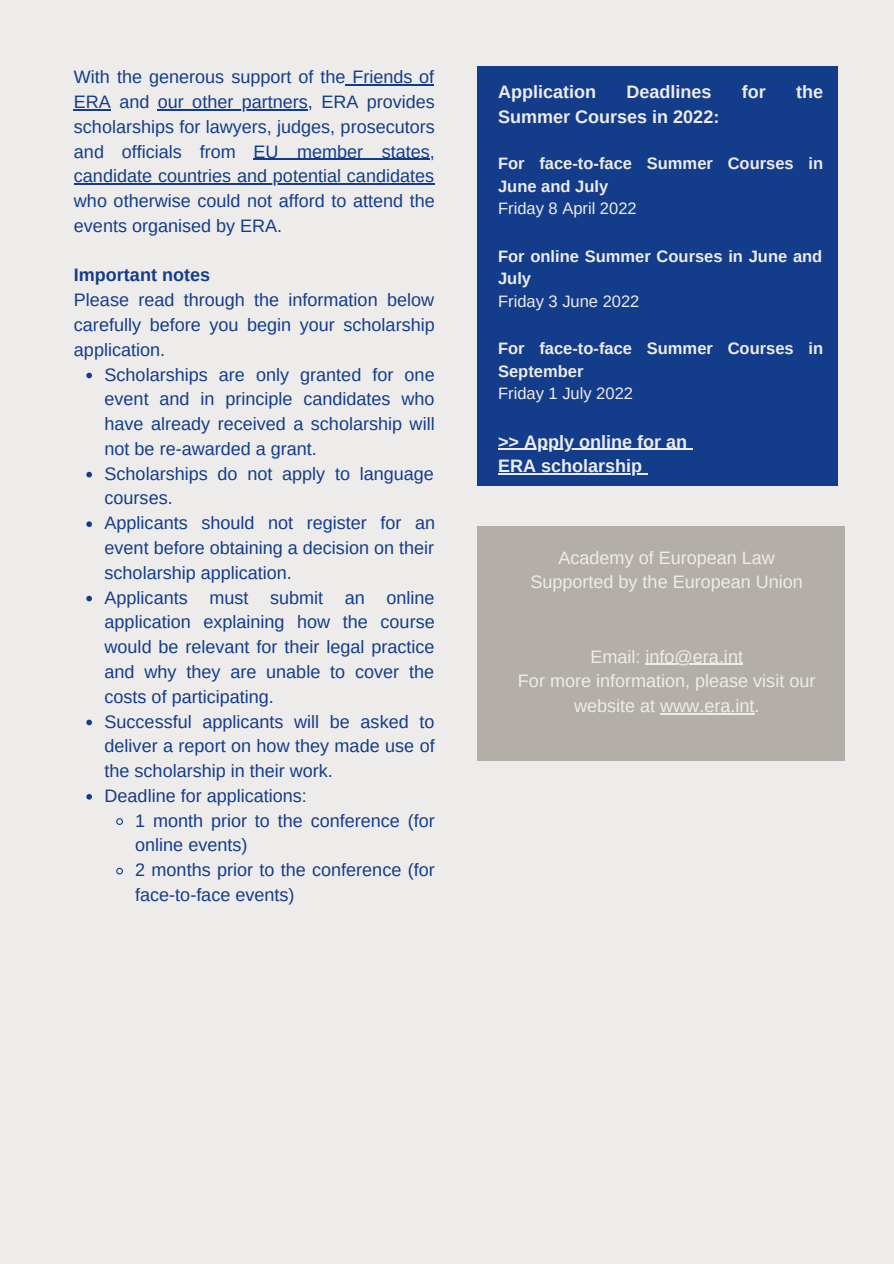
<style>
.page{position:relative;width:894px;height:1264px;background:#fff}
.page>*{position:absolute;margin:0;border:0;box-sizing:border-box;transform-origin:0 0}
.t1{font:18px/24.8px "Arimo";color:#133c8b;text-align:justify}
.t2{font:18px/24.8px "Arimo";color:#eeecea;text-align:center}
.t3{font:700 18px "Arimo";color:#eeecea}
.t4{font:700 18px "Arimo";color:#133c8b}
.t5{font:700 16.5px/22.5px "Arimo";color:#eeecea}
.t6{font:16.5px "Arimo";color:#eeecea}
</style>
<div class="page">
<div style="left:0;top:0;width:893px;height:1263px;background:#eeecea"></div>
<div style="left:476px;top:67px;width:361px;height:419px;background:#133c8b"></div>
<div style="left:476px;top:527px;width:368px;height:234px;background:#b4aea8"></div>
<svg style="left:86px;top:373px;width:6px;height:5px"></svg>
<svg style="left:86px;top:472px;width:6px;height:5px"></svg>
<svg style="left:86px;top:521px;width:6px;height:6px"></svg>
<svg style="left:86px;top:595px;width:6px;height:6px"></svg>
<svg style="left:86px;top:719px;width:6px;height:6px"></svg>
<svg style="left:86px;top:794px;width:6px;height:5px"></svg>
<svg style="left:116px;top:818px;width:7px;height:7px"></svg>
<svg style="left:116px;top:867px;width:7px;height:8px"></svg>
<hr style="left:345px;top:84px;width:89px;height:1px;background:#133c8b">
<hr style="left:74px;top:109px;width:37px;height:1px;background:#133c8b">
<hr style="left:158px;top:109px;width:150px;height:1px;background:#133c8b">
<hr style="left:253px;top:159px;width:177px;height:1px;background:#133c8b">
<hr style="left:74px;top:183px;width:360px;height:1px;background:#133c8b">
<hr style="left:498px;top:448px;width:189px;height:2px;background:#eeecea">
<hr style="left:498px;top:473px;width:144px;height:1px;background:#eeecea">
<hr style="left:645px;top:663px;width:97px;height:2px;background:#eeecea">
<hr style="left:660px;top:713px;width:94px;height:1px;background:#eeecea">
<p class="t1" style="left:74px;top:65px;width:362px">With the generous support of the Friends of ERA and our other partners, ERA provides scholarships for lawyers, judges, prosecutors and officials from EU member states, candidate countries and potential candidates who otherwise could not afford to attend the events organised by ERA.</p>
<p class="t4" style="left:74px;top:265px;width:137px">Important notes</p>
<p class="t1" style="left:74px;top:287px;width:362px">Please read through the information below carefully before you begin your scholarship application.</p>
<p class="t1" style="left:105px;top:362px;width:331px">Scholarships are only granted for one event and in principle candidates who have already received a scholarship will not be re-awarded a grant.</p>
<p class="t1" style="left:105px;top:461px;width:331px">Scholarships do not apply to language courses.</p>
<p class="t1" style="left:105px;top:510px;width:332px">Applicants should not register for an event before obtaining a decision on their scholarship application.</p>
<p class="t1" style="left:105px;top:585px;width:331px">Applicants must submit an online application explaining how the course would be relevant for their legal practice and why they are unable to cover the costs of participating.</p>
<p class="t1" style="left:105px;top:709px;width:331px">Successful applicants will be asked to deliver a report on how they made use of the scholarship in their work.</p>
<p class="t1" style="left:105px;top:783px;width:204px">Deadline for applications:</p>
<p class="t1" style="left:135px;top:808px;width:301px">1 month prior to the conference (for online events)</p>
<p class="t1" style="left:135px;top:857px;width:301px">2 months prior to the conference (for face-to-face events)</p>
<p class="t3" style="left:498px;top:82px;width:99px">Application</p>
<p class="t3" style="left:626px;top:82px;width:87px">Deadlines</p>
<p class="t3" style="left:741px;top:82px;width:25px">for</p>
<p class="t3" style="left:795px;top:82px;width:29px">the</p>
<p class="t3" style="left:498px;top:107px;width:223px">Summer Courses in 2022:</p>
<p class="t5" style="left:498px;top:152px;width:326px">For face-to-face Summer Courses in<br>June and July</p>
<p class="t6" style="left:498px;top:199px;width:140px">Friday 8 April 2022</p>
<p class="t5" style="left:498px;top:245px;width:326px">For online Summer Courses in June and<br>July</p>
<p class="t6" style="left:498px;top:292px;width:143px">Friday 3 June 2022</p>
<p class="t5" style="left:498px;top:337px;width:326px">For face-to-face Summer Courses in<br>September</p>
<p class="t6" style="left:498px;top:384px;width:136px">Friday 1 July 2022</p>
<p class="t3" style="left:498px;top:431px;width:190px">&gt;&gt; Apply online for an</p>
<p class="t3" style="left:498px;top:456px;width:146px">ERA scholarship</p>
<p class="t2" style="left:558px;top:545px;width:218px">Academy of European Law</p>
<p class="t2" style="left:530px;top:569px;width:274px">Supported by the European Union</p>
<p class="t2" style="left:590px;top:644px;width:154px">Email: info@era.int</p>
<p class="t2" style="left:518px;top:668px;width:299px">For more information, please visit our website at www.era.int.</p>
</div>
